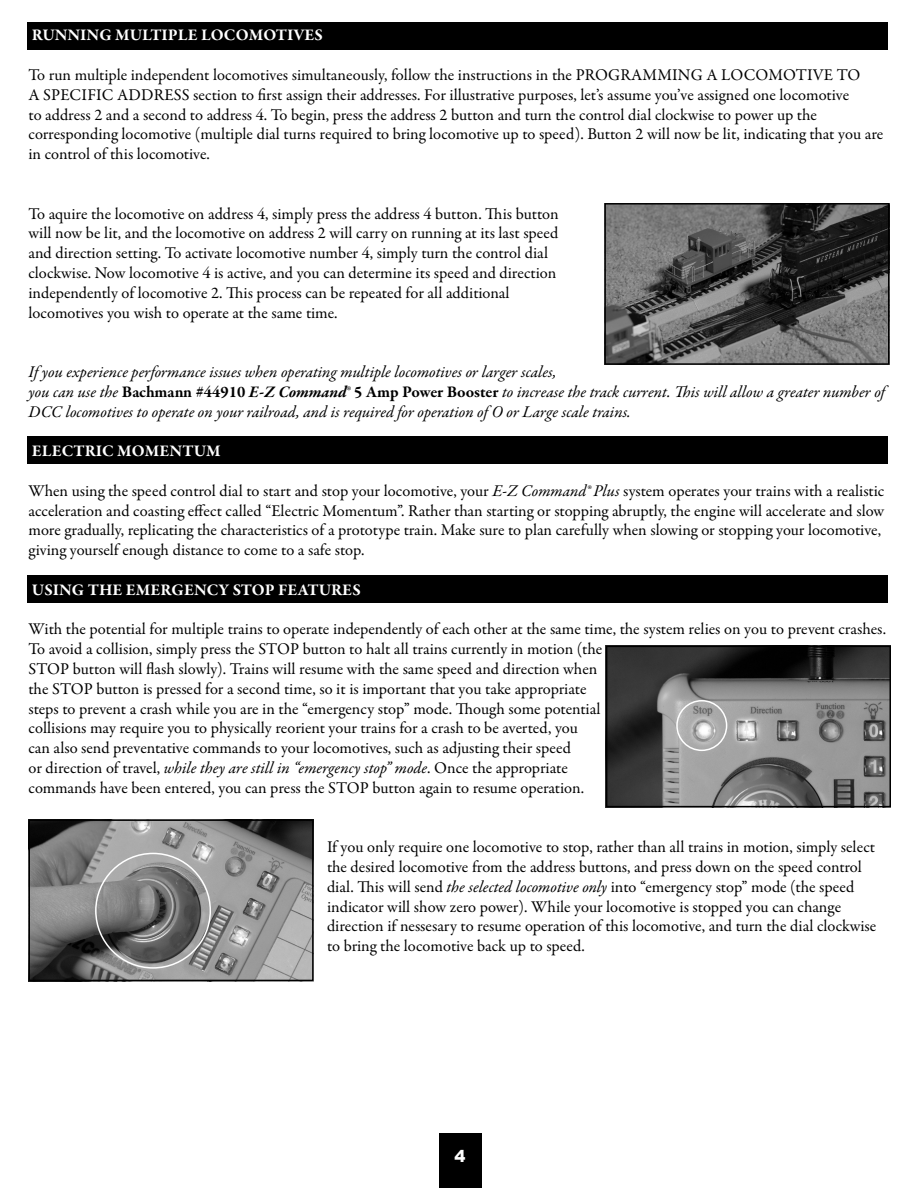
<style>
.page{position:relative;width:918px;height:1188px;background:#fff}
.page>*{position:absolute;margin:0;border:0;box-sizing:border-box;transform-origin:0 0}
.t1{font:16.5px/19.8px "Garamond Premr Pro";color:#000}
.t2{font:italic 16.5px/19.8px "Garamond Premr Pro";color:#000}
.t3{font:700 16.5px "Garamond Premr Pro";color:#fff}
.t4{font:900 16.5px "Arial";color:#fff}
.s1{font-weight:700;font-style:normal}
.s2{font-weight:700}
.s3{font-style:italic}
</style>
<div class="page">
<div style="left:27px;top:575px;width:861px;height:28px;background:#000"></div>
<div style="left:27px;top:23px;width:861px;height:27px;background:#000"></div>
<div style="left:27px;top:436px;width:861px;height:27px;background:#000"></div>
<div style="left:439px;top:1134px;width:42px;height:54px;background:#000"></div>
<img style="left:607px;top:206px;width:280px;height:156px">
<div style="left:604px;top:203px;width:286px;height:162px;border:2px solid #000"></div>
<img style="left:31px;top:822px;width:280px;height:156px">
<div style="left:28px;top:819px;width:286px;height:162px;border:2px solid #000"></div>
<img style="left:609px;top:649px;width:279px;height:155px">
<div style="left:606px;top:646px;width:285px;height:161px;border:2px solid #000"></div>
<div style="left:676px;top:700px;width:51px;height:51px;border:2px solid #fff;border-radius:50%"></div>
<div style="left:95px;top:853px;width:116px;height:116px;border:2px solid #fff;border-radius:50%"></div>
<p class="t3" style="left:32px;top:25px;width:293px">RUNNING MULTIPLE LOCOMOTIVES</p>
<p class="t1" style="left:28px;top:65px;width:856px">To run multiple independent locomotives simultaneously, follow the instructions in the PROGRAMMING A LOCOMOTIVE TO<br>A SPECIFIC ADDRESS section to first assign their addresses. For illustrative purposes, let’s assume you’ve assigned one locomotive<br>to address 2 and a second to address 4. To begin, press the address 2 button and turn the control dial clockwise to power up the corresponding locomotive (multiple dial turns required to bring locomotive up to speed). Button 2 will now be lit, indicating that you are in control of this locomotive.</p>
<p class="t1" style="left:28px;top:204px;width:532px">To aquire the locomotive on address 4, simply press the address 4 button. This button will now be lit, and the locomotive on address 2 will carry on running at its last speed and direction setting. To activate locomotive number 4, simply turn the control dial clockwise. Now locomotive 4 is active, and you can determine its speed and direction independently of locomotive 2. This process can be repeated for all additional locomotives you wish to operate at the same time.</p>
<p class="t2" style="left:28px;top:363px;width:858px">If you experience performance issues when operating multiple locomotives or larger scales,<br>you can use the <span class="s1">Bachmann #44910</span> <span class="s2">E-Z Command</span><span class="s1">® 5 Amp Power Booster</span> to increase the track current. This will allow a greater number of<br>DCC locomotives to operate on your railroad, and is required for operation of O or Large scale trains.</p>
<p class="t3" style="left:32px;top:441px;width:190px">ELECTRIC MOMENTUM</p>
<p class="t1" style="left:28px;top:481px;width:857px">When using the speed control dial to start and stop your locomotive, your <span class="s3">E-Z Command® Plus</span> system operates your trains with a realistic acceleration and coasting effect called “Electric Momentum”. Rather than starting or stopping abruptly, the engine will accelerate and slow more gradually, replicating the characteristics of a prototype train. Make sure to plan carefully when slowing or stopping your locomotive, giving yourself enough distance to come to a safe stop.</p>
<p class="t3" style="left:32px;top:580px;width:330px">USING THE EMERGENCY STOP FEATURES</p>
<p class="t1" style="left:28px;top:620px;width:859px">With the potential for multiple trains to operate independently of each other at the same time, the system relies on you to prevent crashes.<br>To avoid a collision, simply press the STOP button to halt all trains currently in motion (the<br>STOP button will flash slowly). Trains will resume with the same speed and direction when<br>the STOP button is pressed for a second time, so it is important that you take appropriate<br>steps to prevent a crash while you are in the “emergency stop” mode. Though some potential<br>collisions may require you to physically reorient your trains for a crash to be averted, you<br>can also send preventative commands to your locomotives, such as adjusting their speed<br>or direction of travel, <span class="s3">while they are still in “emergency stop” mode</span>. Once the appropriate<br>commands have been entered, you can press the STOP button again to resume operation.</p>
<p class="t1" style="left:327px;top:838px;width:551px">If you only require one locomotive to stop, rather than all trains in motion, simply select the desired locomotive from the address buttons, and press down on the speed control dial. This will send <span class="s3">the selected locomotive only</span> into “emergency stop” mode (the speed indicator will show zero power). While your locomotive is stopped you can change direction if nessesary to resume operation of this locomotive, and turn the dial clockwise to bring the locomotive back up to speed.</p>
<p class="t4" style="left:455px;top:1144px;width:13px">4</p>
</div>
